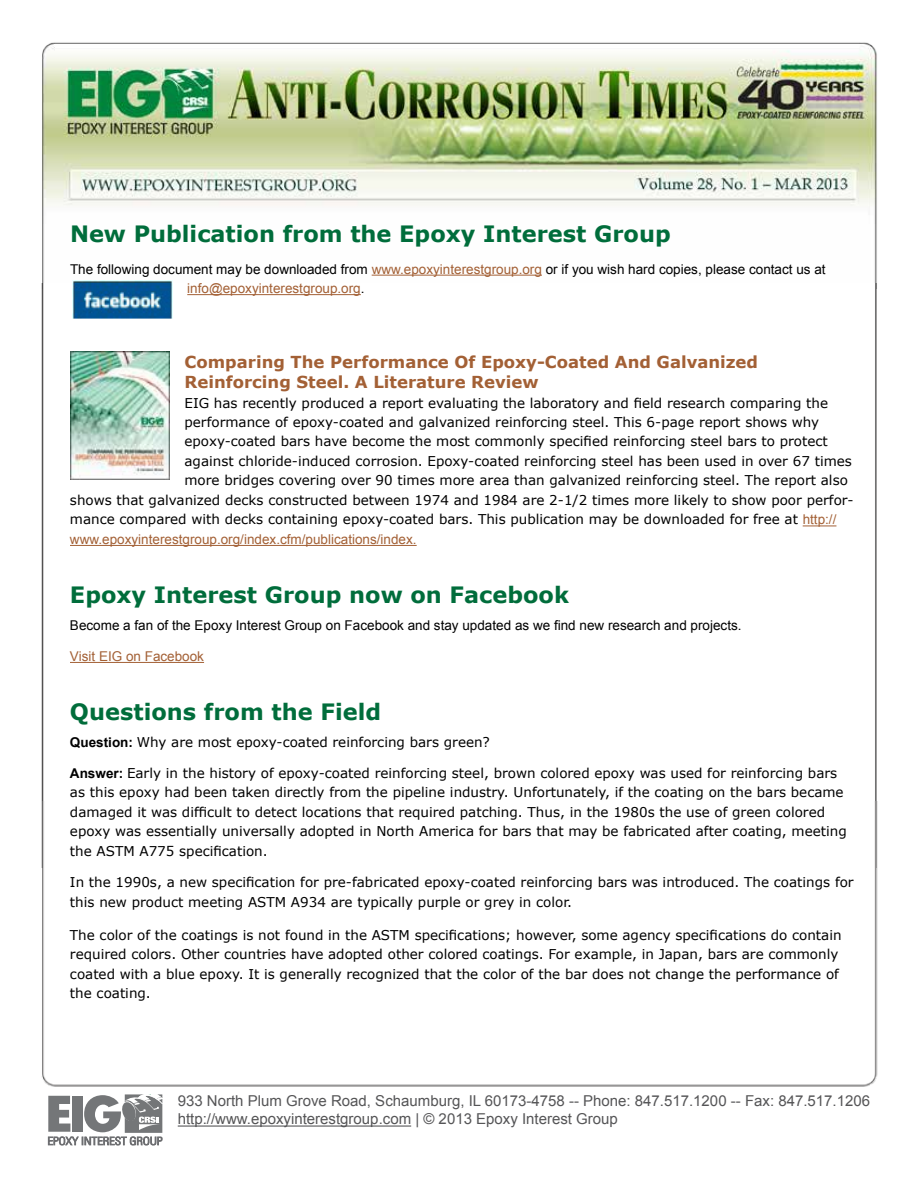
<style>
.page{position:relative;width:918px;height:1188px;background:#fff}
.page>*{position:absolute;margin:0;border:0;box-sizing:border-box;transform-origin:0 0}
.t1{font:700 22.5px "Verdana";color:#006d3b}
.t2{font:700 16.5px/19.8px "Verdana";color:#a36035}
.t3{font:15px/18px "Arial";color:#555557}
.t4{font:13.5px/19.5px "Verdana";color:#000}
.t5{font:13.5px/19.5px "Arial";color:#000}
.t6{font:13.5px "Arial";color:#a36035}
.s1{color:#a36035}
.s2{font-family:"Arial";color:#a36035}
.s3{font-family:"Arial";font-weight:700}
</style>
<div class="page">
<img style="left:41px;top:42px;width:836px;height:242px">
<img style="left:41px;top:284px;width:837px;height:518px">
<img style="left:41px;top:802px;width:837px;height:285px">
<svg style="left:48px;top:1094px;width:115px;height:52px"></svg>
<hr style="left:178px;top:1126px;width:233px;height:1px;background:#555557">
<hr style="left:372px;top:275px;width:170px;height:1px;background:#a36035">
<hr style="left:187px;top:294px;width:174px;height:1px;background:#a36035">
<hr style="left:803px;top:525px;width:33px;height:1px;background:#a36035">
<hr style="left:70px;top:545px;width:347px;height:1px;background:#a36035">
<hr style="left:70px;top:662px;width:134px;height:1px;background:#a36035">
<img style="left:73px;top:280px;width:99px;height:39px">
<img style="left:70px;top:351px;width:100px;height:129px">
<h1 class="t1" style="left:70px;top:218px;width:602px">New Publication from the Epoxy Interest Group</h1>
<p class="t5" style="left:187px;top:259px;width:640px;text-indent:-117px">The following document may be downloaded from <span class="s1">www.epoxyinterestgroup.org</span> or if you wish hard copies, please contact us at <span class="s1">info@epoxyinterestgroup.org</span>.</p>
<p class="t2" style="left:185px;top:352px;width:575px">Comparing The Performance Of Epoxy-Coated And Galvanized<br>Reinforcing Steel. A Literature Review</p>
<p class="t4" style="left:185px;top:393px;width:645px">EIG has recently produced a report evaluating the laboratory and field research comparing the</p>
<p class="t4" style="left:185px;top:412px;width:636px">performance of epoxy-coated and galvanized reinforcing steel. This 6-page report shows why</p>
<p class="t4" style="left:185px;top:432px;width:645px">epoxy-coated bars have become the most commonly specified reinforcing steel bars to protect</p>
<p class="t4" style="left:185px;top:451px;width:669px">against chloride-induced corrosion. Epoxy-coated reinforcing steel has been used in over 67 times</p>
<p class="t4" style="left:185px;top:471px;width:665px">more bridges covering over 90 times more area than galvanized reinforcing steel. The report also</p>
<p class="t4" style="left:70px;top:490px;width:785px">shows that galvanized decks constructed between 1974 and 1984 are 2-1/2 times more likely to show poor perfor-</p>
<p class="t4" style="left:70px;top:510px;width:768px">mance compared with decks containing epoxy-coated bars. This publication may be downloaded for free at <span class="s2">http://</span></p>
<p class="t6" style="left:70px;top:530px;width:348px">www.epoxyinterestgroup.org/index.cfm/publications/index.</p>
<h1 class="t1" style="left:70px;top:578px;width:501px">Epoxy Interest Group now on Facebook</h1>
<p class="t5" style="left:70px;top:615px;width:673px">Become a fan of the Epoxy Interest Group on Facebook and stay updated as we find new research and projects.</p>
<p class="t6" style="left:70px;top:647px;width:136px">Visit EIG on Facebook</p>
<h1 class="t1" style="left:70px;top:695px;width:313px">Questions from the Field</h1>
<p class="t4" style="left:70px;top:732px;width:421px"><span class="s3">Question:</span> Why are most epoxy-coated reinforcing bars green?</p>
<p class="t4" style="left:70px;top:763px;width:778px"><span class="s3">Answer:</span> Early in the history of epoxy-coated reinforcing steel, brown colored epoxy was used for reinforcing bars as this epoxy had been taken directly from the pipeline industry. Unfortunately, if the coating on the bars became damaged it was difficult to detect locations that required patching. Thus, in the 1980s the use of green colored epoxy was essentially universally adopted in North America for bars that may be fabricated after coating, meeting the ASTM A775 specification.</p>
<p class="t4" style="left:70px;top:873px;width:785px">In the 1990s, a new specification for pre-fabricated epoxy-coated reinforcing bars was introduced. The coatings for this new product meeting ASTM A934 are typically purple or grey in color.</p>
<p class="t4" style="left:70px;top:925px;width:773px">The color of the coatings is not found in the ASTM specifications; however, some agency specifications do contain required colors. Other countries have adopted other colored coatings. For example, in Japan, bars are commonly coated with a blue epoxy. It is generally recognized that the color of the bar does not change the performance of the coating.</p>
<p class="t3" style="left:178px;top:1092px;width:694px">933 North Plum Grove Road, Schaumburg, IL 60173-4758 -- Phone: 847.517.1200 -- Fax: 847.517.1206 http://www.epoxyinterestgroup.com | © 2013 Epoxy Interest Group</p>
</div>
